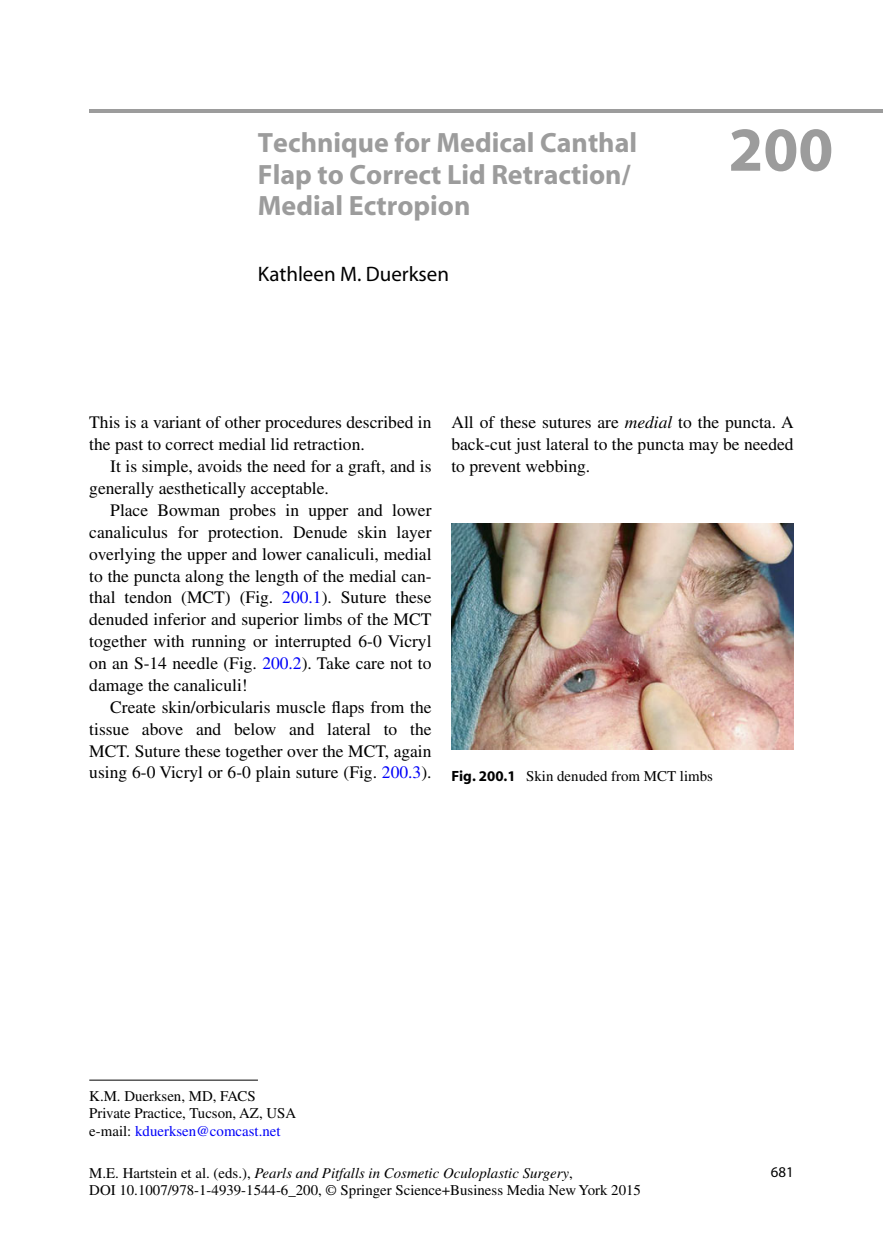
<style>
.page{position:relative;width:883px;height:1260px;background:#fff}
.page>*{position:absolute;margin:0;border:0;box-sizing:border-box;transform-origin:0 0}
.t1{font:700 63px "Jfrhjx Frkfff Myriad";color:#9c9c9c}
.t2{font:700 28px/31.5px "Jfrhjx Frkfff Myriad";color:#9c9c9c}
.t3{font:21px "Vgqcxs Cdkvwd Myriad";color:#000}
.t4{font:17.5px/21.9px "Vvjlhb Ymcxcn Times";color:#000;text-align:justify}
.t5{font:14.88px/17.5px "Vvjlhb Ymcxcn Times";color:#000}
.t6{font:italic 14.88px "Ncgvwv Xpfydt Times";color:#000}
.t7{font:14.88px "Tpcpvg Tmrchd Myriad";color:#000}
.s1{color:#0000fa}
.s2{font-family:"Ncgvwv Xpfydt Times";font-style:italic}
.s3{font-family:"Jfrhjx Frkfff Myriad";font-weight:700}
.s4{font-family:"Vvjlhb Ymcxcn Times";font-style:normal}
</style>
<div class="page">
<hr style="left:89px;top:109px;width:794px;height:3px;background:#9c9c9c">
<hr style="left:89px;top:1080px;width:169px;height:1px;background:#000">
<img style="left:451px;top:524px;width:343px;height:225px">
<h2 class="t2" style="left:258px;top:129px;width:381px">Technique for Medical Canthal<br>Flap to Correct Lid Retraction/<br>Medial Ectropion</h2>
<p class="t3" style="left:258px;top:266px;width:193px">Kathleen M. Duerksen</p>
<h1 class="t1" style="left:728px;top:126px;width:106px">200</h1>
<p class="t4" style="left:89px;top:413px;width:344px">This is a variant of other procedures described in the past to correct medial lid retraction.</p>
<p class="t4" style="left:89px;top:457px;width:344px;text-indent:21px">It is simple, avoids the need for a graft, and is generally aesthetically acceptable.</p>
<p class="t4" style="left:89px;top:501px;width:344px;text-indent:21px">Place Bowman probes in upper and lower canaliculus for protection. Denude skin layer overlying the upper and lower canaliculi, medial to the puncta along the length of the medial can&shy;thal tendon (MCT) (Fig. <span class="s1">200.1</span> ). Suture these denuded inferior and superior limbs of the MCT together with running or interrupted 6-0 Vicryl on an S-14 needle (Fig. <span class="s1">200.2</span> ). Take care not to damage the canaliculi!</p>
<p class="t4" style="left:89px;top:698px;width:344px;text-indent:21px">Create skin/orbicularis muscle flaps from the tissue above and below and lateral to the MCT. Suture these together over the MCT, again using 6-0 Vicryl or 6-0 plain suture (Fig. <span class="s1">200.3</span> ).</p>
<p class="t4" style="left:451px;top:413px;width:344px">All of these sutures are <span class="s2">medial</span> to the puncta. A back-cut just lateral to the puncta may be needed to prevent webbing.</p>
<p class="t5" style="left:451px;top:768px;width:263px"><span class="s3">Fig. 200.1</span> Skin denuded from MCT limbs</p>
<p class="t5" style="left:89px;top:1089px;width:208px">K. M. Duerksen , MD, FACS<br>Private Practice , Tucson , AZ , USA e-mail: <span class="s1">kduerksen@comcast.net</span></p>
<p class="t6" style="left:89px;top:1168px;width:485px"><span class="s4">M.E. Hartstein et al. (eds.),</span> Pearls and Pitfalls in Cosmetic Oculoplastic Surgery<span class="s4">,</span></p>
<p class="t7" style="left:771px;top:1167px;width:24px">681</p>
<p class="t5" style="left:89px;top:1183px;width:553px">DOI 10.1007/978-1-4939-1544-6_200, © Springer Science+Business Media New York 2015</p>
</div>
